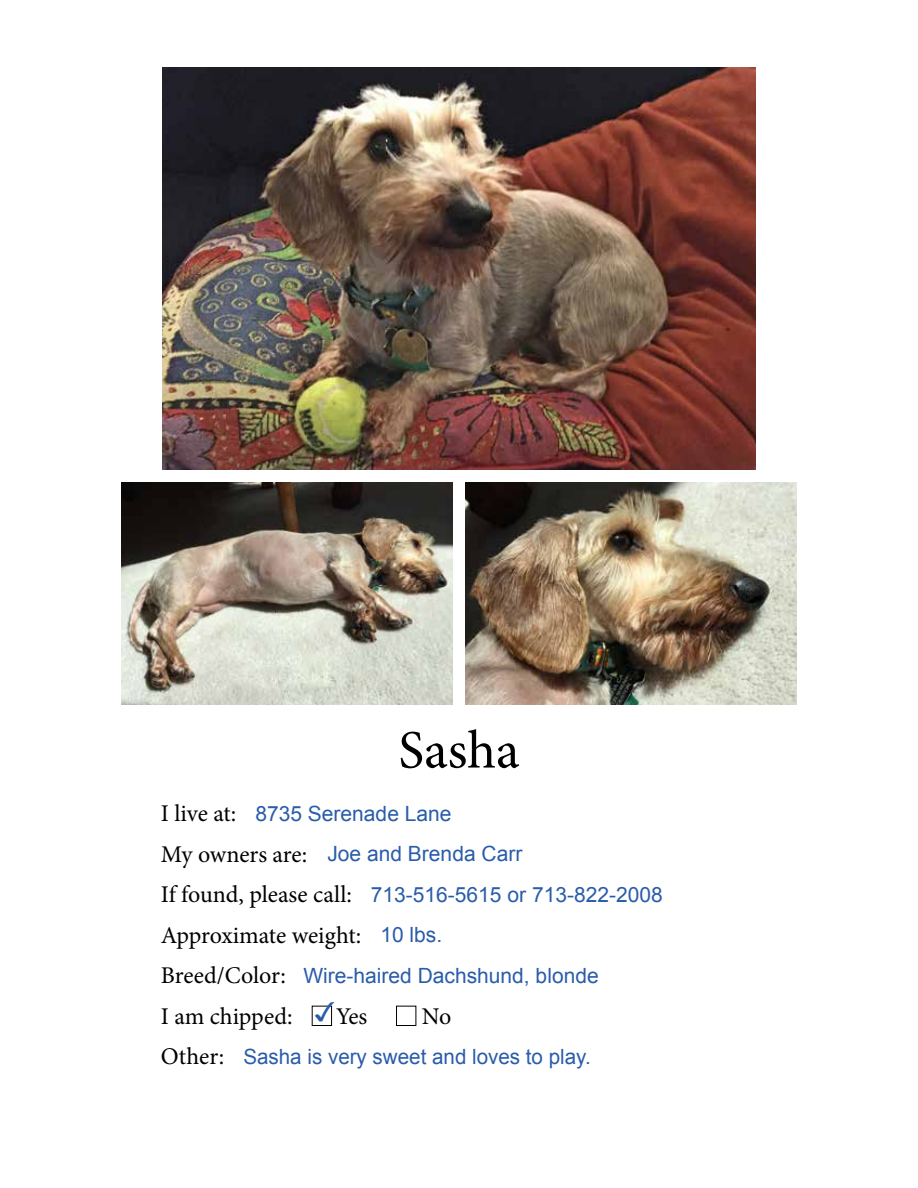
<style>
.page{position:relative;width:918px;height:1188px;background:#fff}
.page>*{position:absolute;margin:0;border:0;box-sizing:border-box;transform-origin:0 0}
.t1{font:54px "Minion Pro";letter-spacing:-.005em;color:#000}
.t2{font:27px "Monotype Sorts";color:#2a5caa}
.t3{font:24px/40.5px "Minion Pro";letter-spacing:-.005em;color:#000}
.t4{font:21px "Arial";color:#2a5caa}
</style>
<div class="page">
<div style="left:312px;top:1006px;width:20px;height:20px;border:1px solid #000"></div>
<div style="left:396px;top:1006px;width:20px;height:20px;border:1px solid #000"></div>
<img style="left:162px;top:67px;width:594px;height:402px">
<img style="left:121px;top:482px;width:332px;height:222px">
<img style="left:465px;top:482px;width:332px;height:222px">
<h1 class="t1" style="left:398px;top:714px;width:123px">Sasha</h1>
<p class="t3" style="left:161px;top:793px;width:202px">I live at:<br>My owners are:<br>If found, please call:<br>Approximate weight:<br>Breed/Color:<br>I am chipped:</p>
<p class="t4" style="left:255px;top:800px;width:198px">8735 Serenade Lane</p>
<p class="t4" style="left:327px;top:840px;width:196px">Joe and Brenda Carr</p>
<p class="t4" style="left:371px;top:881px;width:293px">713-516-5615 or 713-822-2008</p>
<p class="t4" style="left:380px;top:921px;width:63px">10 lbs.</p>
<p class="t4" style="left:303px;top:962px;width:297px">Wire-haired Dachshund, blonde</p>
<p class="t2" style="left:315px;top:999px;width:26px">3</p>
<p class="t3" style="left:336px;top:996px;width:33px">Yes</p>
<p class="t3" style="left:422px;top:996px;width:31px">No</p>
<p class="t3" style="left:161px;top:1036px;width:65px">Other:</p>
<p class="t4" style="left:243px;top:1043px;width:349px">Sasha is very sweet and loves to play.</p>
</div>
